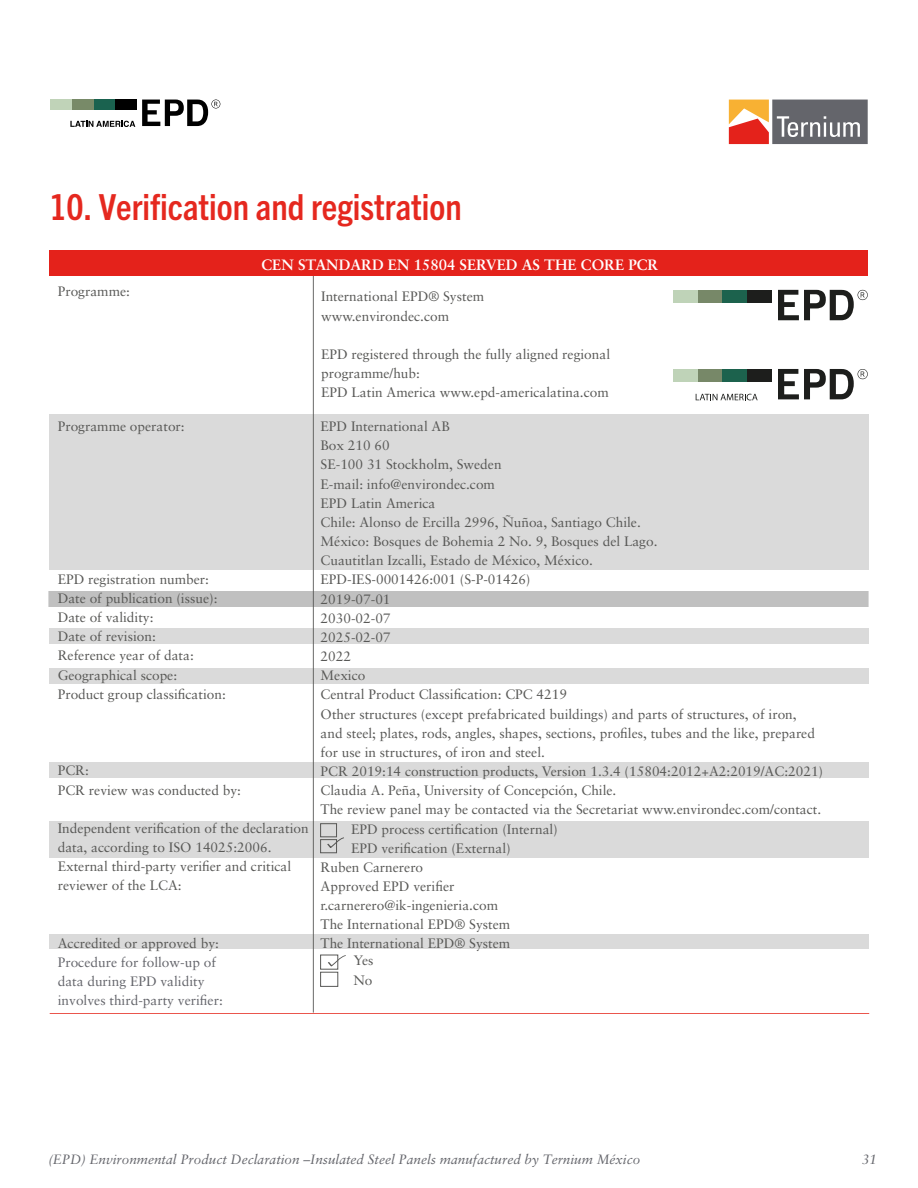
<style>
.page{position:relative;width:918px;height:1188px;background:#fff}
.page>*{position:absolute;margin:0;border:0;box-sizing:border-box;transform-origin:0 0}
.t1{font:700 condensed 36px "Trade Gothic Next LT Pro";color:#e5281f}
.t2{font:700 15px "Sabon LT Pro";color:#fff}
.t3{font:13.65px/19.2px "Sabon LT Pro";color:#585856}
.t4{font:13.65px/19.2px "Sabon LT Pro";color:#64656b}
.t5{font:italic 13.5px "Sabon LT Pro";color:#64656b}
</style>
<div class="page">
<svg style="left:729px;top:100px;width:139px;height:44px;background:#9d7c72"></svg>
<svg style="left:70px;top:121px;width:65px;height:6px"></svg>
<svg style="left:142px;top:100px;width:78px;height:26px"></svg>
<div style="left:115px;top:100px;width:22px;height:10px;background:#000"></div>
<div style="left:93px;top:100px;width:22px;height:10px;background:#1a624f"></div>
<div style="left:72px;top:100px;width:22px;height:10px;background:#788a68"></div>
<div style="left:50px;top:100px;width:22px;height:10px;background:#c0d3b8"></div>
<div style="left:50px;top:414px;width:819px;height:156px;background:#dadada"></div>
<div style="left:50px;top:821px;width:819px;height:37px;background:#dadada"></div>
<div style="left:48px;top:591px;width:820px;height:15px;background:#c0c0c0"></div>
<div style="left:50px;top:934px;width:819px;height:15px;background:#dadada"></div>
<div style="left:50px;top:629px;width:819px;height:15px;background:#dadada"></div>
<div style="left:50px;top:668px;width:819px;height:15px;background:#dadada"></div>
<div style="left:50px;top:763px;width:819px;height:15px;background:#dadada"></div>
<hr style="left:50px;top:1013px;width:819px;height:1px;background:#e63329">
<hr style="left:313px;top:276px;width:1px;height:737px;background:#585856">
<svg style="left:696px;top:394px;width:62px;height:6px"></svg>
<svg style="left:778px;top:369px;width:90px;height:30px"></svg>
<div style="left:747px;top:369px;width:25px;height:13px;background:#1d1e1c"></div>
<div style="left:722px;top:369px;width:25px;height:13px;background:#1c624d"></div>
<div style="left:697px;top:369px;width:25px;height:13px;background:#778868"></div>
<div style="left:673px;top:369px;width:24px;height:13px;background:#bfd3b8"></div>
<svg style="left:778px;top:290px;width:90px;height:30px"></svg>
<div style="left:747px;top:290px;width:25px;height:12px;background:#1d1e1c"></div>
<div style="left:722px;top:290px;width:25px;height:12px;background:#1c624d"></div>
<div style="left:697px;top:290px;width:25px;height:12px;background:#778868"></div>
<div style="left:673px;top:290px;width:24px;height:12px;background:#bfd3b8"></div>
<div style="left:320px;top:823px;width:17px;height:14px;border:1px solid #585856"></div>
<div style="left:320px;top:839px;width:17px;height:14px;border:1px solid #585856"></div>
<svg style="left:327px;top:837px;width:17px;height:11px"></svg>
<div style="left:320px;top:955px;width:18px;height:15px;border:1px solid #585856"></div>
<div style="left:320px;top:972px;width:18px;height:15px;border:1px solid #585856"></div>
<svg style="left:328px;top:955px;width:18px;height:11px"></svg>
<div style="left:50px;top:250px;width:818px;height:26px;background:#e4221b"></div>
<h1 class="t1" style="left:49px;top:182px;width:414px">10. Verification and registration</h1>
<p class="t3" style="left:58px;top:282px;width:74px">Programme:</p>
<p class="t2" style="left:261px;top:255px;width:398px">CEN STANDARD EN 15804 SERVED AS THE CORE PCR</p>
<p class="t3" style="left:321px;top:287px;width:165px">International EPD® System www.environdec.com</p>
<p class="t3" style="left:321px;top:344px;width:291px">EPD registered through the fully aligned regional programme/hub:<br>EPD Latin America www.epd-americalatina.com</p>
<p class="t3" style="left:58px;top:416px;width:128px">Programme operator:</p>
<p class="t3" style="left:58px;top:569px;width:170px">EPD registration number:<br>Date of publication (issue):<br>Date of validity:<br>Date of revision:<br>Reference year of data:<br>Geographical scope:<br>Product group classification:</p>
<p class="t3" style="left:58px;top:761px;width:185px">PCR:<br>PCR review was conducted by:</p>
<p class="t3" style="left:58px;top:818px;width:252px">Independent verification of the declaration data, according to ISO 14025:2006.<br>External third-party verifier and critical reviewer of the LCA:</p>
<p class="t3" style="left:58px;top:933px;width:163px">Accredited or approved by:</p>
<p class="t4" style="left:58px;top:952px;width:167px">Procedure for follow-up of data during EPD validity involves third-party verifier:</p>
<p class="t3" style="left:321px;top:416px;width:131px">EPD International AB</p>
<p class="t3" style="left:321px;top:436px;width:71px">Box 210 60</p>
<p class="t3" style="left:321px;top:455px;width:183px">SE-100 31 Stockholm, Sweden</p>
<p class="t3" style="left:321px;top:474px;width:176px">E-mail: info@environdec.com</p>
<p class="t3" style="left:321px;top:493px;width:116px">EPD Latin America</p>
<p class="t3" style="left:321px;top:512px;width:322px">Chile: Alonso de Ercilla 2996, Ñuñoa, Santiago Chile.</p>
<p class="t3" style="left:321px;top:531px;width:338px">México: Bosques de Bohemia 2 No. 9, Bosques del Lago.</p>
<p class="t3" style="left:321px;top:551px;width:274px">Cuautitlan Izcalli, Estado de México, México.</p>
<p class="t3" style="left:321px;top:570px;width:211px">EPD-IES-0001426:001 (S-P-01426)</p>
<p class="t3" style="left:321px;top:589px;width:71px">2019-07-01</p>
<p class="t3" style="left:321px;top:608px;width:71px">2030-02-07</p>
<p class="t3" style="left:321px;top:627px;width:71px">2025-02-07</p>
<p class="t3" style="left:321px;top:646px;width:32px">2022</p>
<p class="t3" style="left:321px;top:666px;width:46px">Mexico</p>
<p class="t3" style="left:321px;top:685px;width:248px">Central Product Classification: CPC 4219</p>
<p class="t3" style="left:321px;top:704px;width:478px">Other structures (except prefabricated buildings) and parts of structures, of iron,</p>
<p class="t3" style="left:321px;top:723px;width:496px">and steel; plates, rods, angles, shapes, sections, profiles, tubes and the like, prepared</p>
<p class="t3" style="left:321px;top:742px;width:226px">for use in structures, of iron and steel.</p>
<p class="t3" style="left:321px;top:761px;width:504px">PCR 2019:14 construction products, Version 1.3.4 (15804:2012+A2:2019/AC:2021)</p>
<p class="t3" style="left:321px;top:780px;width:297px">Claudia A. Peña, University of Concepción, Chile.</p>
<p class="t3" style="left:321px;top:800px;width:502px">The review panel may be contacted via the Secretariat www.environdec.com/contact.</p>
<p class="t3" style="left:351px;top:819px;width:208px">EPD process certification (Internal)</p>
<p class="t3" style="left:351px;top:838px;width:161px">EPD verification (External)</p>
<p class="t3" style="left:321px;top:857px;width:104px">Ruben Carnerero</p>
<p class="t3" style="left:321px;top:876px;width:135px">Approved EPD verifier</p>
<p class="t3" style="left:321px;top:895px;width:179px">r.carnerero@ik-ingenieria.com</p>
<p class="t3" style="left:321px;top:915px;width:191px">The International EPD® System</p>
<p class="t3" style="left:321px;top:934px;width:191px">The International EPD® System</p>
<p class="t3" style="left:353px;top:950px;width:22px;line-height:20.4px">Yes<br>No</p>
<p class="t5" style="left:48px;top:1150px;width:593px">(EPD) Environmental Product Declaration –Insulated Steel Panels manufactured by Ternium México</p>
<p class="t5" style="left:862px;top:1150px;width:17px">31</p>
</div>
